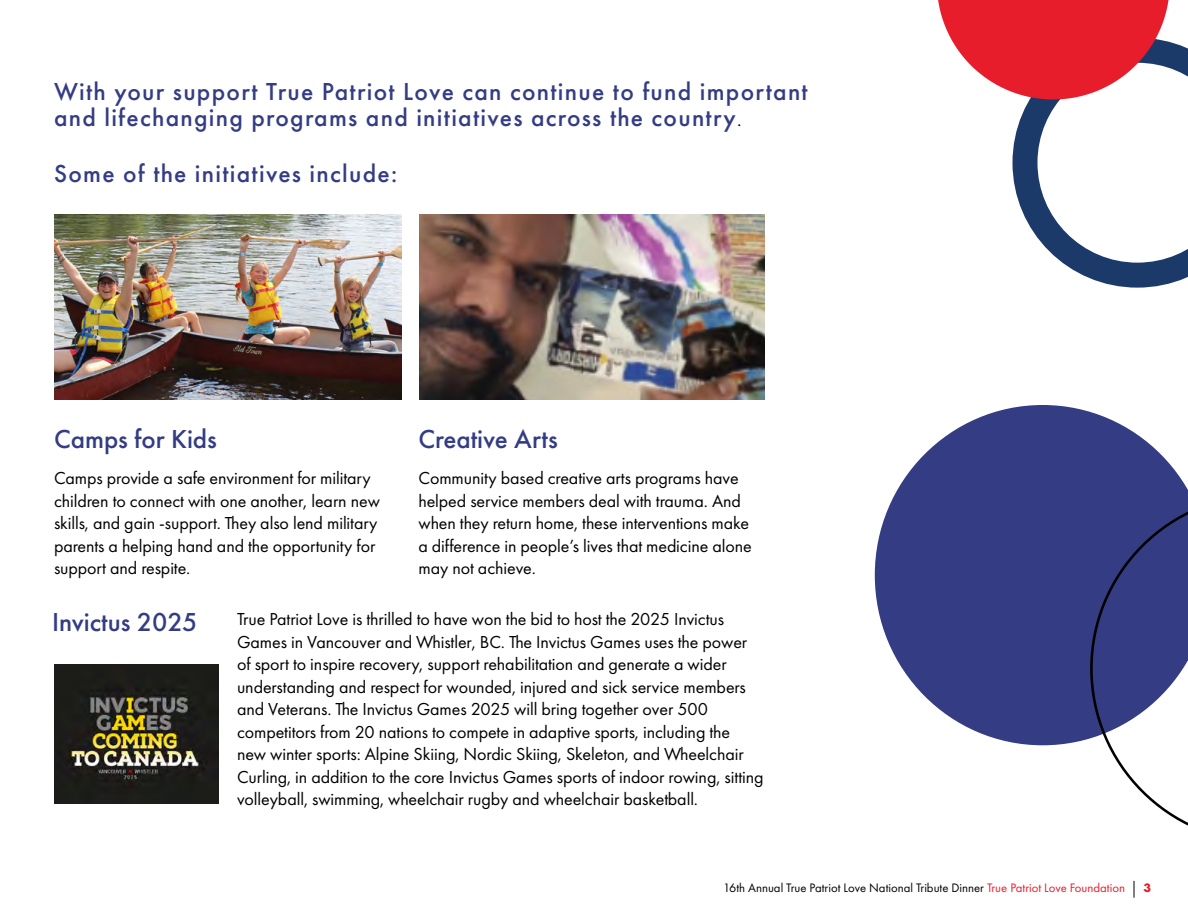
<style>
.page{position:relative;width:1188px;height:918px;background:#fff}
.page>*{position:absolute;margin:0;border:0;box-sizing:border-box;transform-origin:0 0}
.t1{font:500 27px "Futura PT";color:#343c83}
.t2{font:500 25.5px/25.5px "Futura PT";letter-spacing:.05em;color:#343c83}
.t3{font:18px/22.5px "Futura PT";letter-spacing:-.005em;color:#000}
.t4{font:12.75px "Futura PT";color:#000}
.t5{font:700 12.75px "Futura PT";color:#e81d2c}
.s1{font-weight:400;font-size:19.5px;color:#000}
.s2{color:#e81d2c}
</style>
<div class="page">
<svg style="left:1134px;top:881px;width:1px;height:17px"></svg>
<img style="left:54px;top:214px;width:348px;height:185px">
<img style="left:420px;top:214px;width:345px;height:185px">
<img style="left:54px;top:664px;width:165px;height:140px">
<svg style="left:875px;top:405px;width:313px;height:340px;fill:#343c83"></svg>
<svg style="left:1090px;top:494px;width:98px;height:332px"></svg>
<svg style="left:1012px;top:42px;width:176px;height:246px"></svg>
<svg style="left:938px;top:0;width:232px;height:99px"></svg>
<h2 class="t2" style="left:54px;top:79px;width:755px">With your support True Patriot Love can continue to fund important and lifechanging programs and initiatives across the country<span class="s1">.</span></h2>
<h2 class="t2" style="left:54px;top:161px;width:345px">Some of the initiatives include:</h2>
<h1 class="t1" style="left:54px;top:423px;width:165px">Camps for Kids</h1>
<p class="t3" style="left:54px;top:467px;width:327px">Camps provide a safe environment for military children to connect with one another, learn new skills, and gain -support. They also lend military parents a helping hand and the opportunity for support and respite.</p>
<p class="t3" style="left:237px;top:608px;width:528px">True Patriot Love is thrilled to have won the bid to host the 2025 Invictus Games in Vancouver and Whistler, BC. The Invictus Games uses the power of sport to inspire recovery, support rehabilitation and generate a wider understanding and respect for wounded, injured and sick service members and Veterans. The Invictus Games 2025 will bring together over 500 competitors from 20 nations to compete in adaptive sports, including the new winter sports: Alpine Skiing, Nordic Skiing, Skeleton, and Wheelchair Curling, in addition to the core Invictus Games sports of indoor rowing, sitting volleyball, swimming, wheelchair rugby and wheelchair basketball.</p>
<h1 class="t1" style="left:418px;top:423px;width:141px">Creative Arts</h1>
<p class="t3" style="left:418px;top:467px;width:335px">Community based creative arts programs have helped service members deal with trauma. And when they return home, these interventions make a difference in people’s lives that medicine alone may not achieve.</p>
<h1 class="t1" style="left:52px;top:606px;width:147px">Invictus 2025</h1>
<p class="t4" style="left:723px;top:880px;width:403px">16th Annual True Patriot Love National Tribute Dinner <span class="s2">True Patriot Love Foundation</span></p>
<p class="t5" style="left:1144px;top:879px;width:9px">3</p>
</div>
